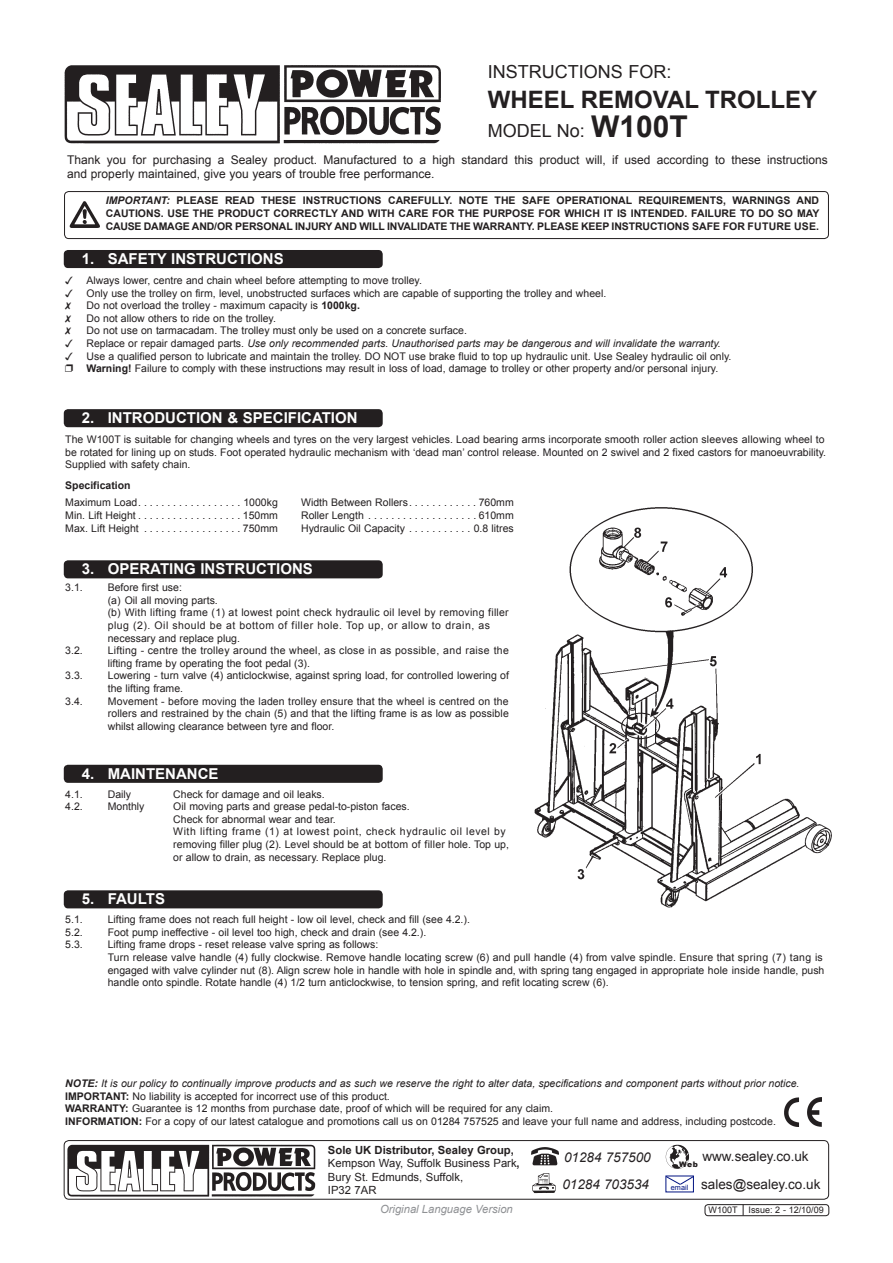
<style>
.page{position:relative;width:893px;height:1263px;background:#fff}
.page>*{position:absolute;margin:0;border:0;box-sizing:border-box;transform-origin:0 0}
.t1{font:700 24px "Arial";color:#231f20}
.t2{font:18px "Arial";color:#231f20}
.Chapter_Header{font:700 15px "Arial";color:#fff}
.t3{font:13.5px "Arial";color:#231f20}
.t4{font:italic 13.5px "Arial";color:#231f20}
.t5{font:12px "Arial";color:#231f20}
.t6{font:11.25px/13.5px "Arial";color:#231f20}
.t7{font:italic 11.25px "Arial";color:#8f9194}
.t8{font:10.5px/12.6px "Arial";color:#231f20}
.t9{font:700 10.5px/12.6px "Arial";letter-spacing:-.005em;color:#231f20;text-align:justify}
.t10{font:italic 10.5px "Arial";color:#231f20}
.t11{font:10.5px/12.6px "Arial";letter-spacing:.025em;color:#231f20}
.t12{font:10.5px/12.6px "Arial";letter-spacing:.02em;color:#231f20}
.t13{font:9px "Arial";color:#231f20}
.t14{font:900 7.65px "Arial";color:#231f20}
.t15{font:7.35px "Arial";color:#001381}
.s1{font-weight:700;font-size:30px}
.s2{font-style:italic}
.s3{font-weight:700}
.s4{font-style:normal}
</style>
<div class="page">
<img style="left:64px;top:65px;width:377px;height:79px">
<div style="left:64px;top:250px;width:319px;height:18px;background:#231f20;border-radius:4px"></div>
<div style="left:64px;top:191px;width:765px;height:48px;border:1px solid #231f20;border-radius:4px"></div>
<img style="left:69px;top:201px;width:31px;height:27px">
<div style="left:64px;top:409px;width:319px;height:18px;background:#231f20;border-radius:4px"></div>
<img style="left:534px;top:507px;width:298px;height:401px">
<div style="left:64px;top:560px;width:319px;height:18px;background:#231f20;border-radius:4px"></div>
<div style="left:64px;top:765px;width:319px;height:18px;background:#231f20;border-radius:4px"></div>
<div style="left:64px;top:890px;width:319px;height:18px;background:#231f20;border-radius:4px"></div>
<div style="left:64px;top:1140px;width:765px;height:59px;border:1px solid #231f20;border-radius:5px"></div>
<img style="left:67px;top:1144px;width:249px;height:52px">
<img style="left:784px;top:1097px;width:38px;height:30px">
<img style="left:532px;top:1173px;width:24px;height:20px">
<img style="left:531px;top:1147px;width:27px;height:19px">
<img style="left:664px;top:1144px;width:26px;height:26px;border-radius:13px">
<svg style="left:665px;top:1175px;width:29px;height:10px"></svg>
<div style="left:705px;top:1204px;width:124px;height:12px;border:1px solid #231f20;border-radius:3px"></div>
<p class="t2" style="left:488px;top:60px;width:185px">Instructions for:</p>
<p class="t1" style="left:488px;top:83px;width:331px">WHEEL REMOVAL TROLLEY</p>
<p class="t2" style="left:488px;top:119px;width:201px">MODEL No: <span class="s1">W100T</span></p>
<p class="t5" style="left:67px;top:152px;width:762px">Thank you for purchasing a Sealey product. Manufactured to a high standard this product will, if used according to these instructions</p>
<p class="t5" style="left:67px;top:166px;width:369px">and properly maintained, give you years of trouble free performance.</p>
<p class="t9" style="left:106px;top:195px;width:715px"><span class="s2">IMPORTANT:</span> PLEASE READ THESE INSTRUCTIONS CAREFULLY. NOTE THE SAFE OPERATIONAL REQUIREMENTS, WARNINGS AND CAUTIONS. USE THE PRODUCT CORRECTLY AND WITH CARE FOR THE PURPOSE FOR WHICH IT IS INTENDED. FAILURE TO DO SO MAY CAUSE DAMAGE AND/OR PERSONAL INJURY AND WILL INVALIDATE THE WARRANTY. PLEASE KEEP INSTRUCTIONS SAFE FOR FUTURE USE.</p>
<p class="Chapter_Header" style="left:82px;top:249px;width:204px">1. SAFETY INSTRUCTIONS</p>
<p class="t8" style="left:87px;top:274px;width:337px">Always lower, centre and chain wheel before attempting to move trolley.</p>
<p class="t8" style="left:87px;top:287px;width:521px">Only use the trolley on firm, level, unobstructed surfaces which are capable of supporting the trolley and wheel.</p>
<p class="t8" style="left:87px;top:299px;width:275px">Do not overload the trolley - maximum capacity is <span class="s3">1000kg.</span></p>
<p class="t8" style="left:87px;top:312px;width:191px">Do not allow others to ride on the trolley.</p>
<p class="t8" style="left:87px;top:324px;width:382px">Do not use on tarmacadam. The trolley must only be used on a concrete surface.</p>
<p class="t10" style="left:87px;top:336px;width:636px"><span class="s4">Replace or repair damaged parts.</span> Use only recommended parts. Unauthorised parts may be dangerous and will invalidate the warranty.</p>
<p class="t8" style="left:87px;top:350px;width:306px">Use a qualified person to lubricate and maintain the trolley. DO NOT</p>
<p class="t8" style="left:409px;top:350px;width:324px">use brake fluid to top up hydraulic unit. Use Sealey hydraulic oil only.</p>
<p class="t8" style="left:87px;top:362px;width:633px"><span class="s3">Warning!</span> Failure to comply with these instructions may result in loss of load, damage to trolley or other property and/or personal injury.</p>
<p class="Chapter_Header" style="left:82px;top:408px;width:277px">2. INTRODUCTION &amp; SPECIFICATION</p>
<p class="t8" style="left:65px;top:433px;width:762px">The W100T is suitable for changing wheels and tyres on the very largest vehicles. Load bearing arms incorporate smooth roller action sleeves allowing wheel to be rotated for lining up on studs. Foot operated hydraulic mechanism with ‘dead man’ control release. Mounted on 2 swivel and 2 fixed castors for manoeuvrability.<br>Supplied with safety chain.</p>
<p class="t8" style="left:65px;top:496px;width:77px">Maximum Load ..................</p>
<p class="t8" style="left:243px;top:496px;width:36px">1000kg</p>
<p class="t8" style="left:65px;top:509px;width:77px">Min. Lift Height .................</p>
<p class="t8" style="left:243px;top:509px;width:37px">150mm</p>
<p class="t8" style="left:65px;top:522px;width:78px">Max. Lift Height .................</p>
<p class="t8" style="left:243px;top:522px;width:37px">750mm</p>
<p class="t9" style="left:65px;top:479px;width:67px">Specification</p>
<p class="t8" style="left:301px;top:496px;width:112px">Width Between Rollers ...........</p>
<p class="t8" style="left:479px;top:496px;width:37px">760mm</p>
<p class="t8" style="left:301px;top:509px;width:67px">Roller Length ...................</p>
<p class="t8" style="left:479px;top:509px;width:37px">610mm</p>
<p class="t8" style="left:301px;top:522px;width:108px">Hydraulic Oil Capacity ............</p>
<p class="t8" style="left:474px;top:522px;width:41px">0.8 litres</p>
<p class="Chapter_Header" style="left:82px;top:559px;width:49px">3. Operating</p>
<p class="Chapter_Header" style="left:200px;top:559px;width:15px">Instructions</p>
<p class="t8" style="left:65px;top:581px;width:19px">3.1.</p>
<p class="t8" style="left:108px;top:581px;width:76px">Before first use:</p>
<p class="t8" style="left:108px;top:594px;width:112px">(a) Oil all moving parts.</p>
<p class="t11" style="left:108px;top:606px;width:403px">(b) With lifting frame (1) at lowest point check hydraulic oil level by removing filler plug (2). Oil should be at bottom of filler hole. Top up, or allow to drain, as necessary and replace plug.</p>
<p class="t8" style="left:65px;top:644px;width:19px">3.2.</p>
<p class="t12" style="left:108px;top:644px;width:402px">Lifting - centre the trolley around the wheel, as close in as possible, and raise the lifting frame by operating the foot pedal (3).</p>
<p class="t8" style="left:65px;top:669px;width:19px">3.3.</p>
<p class="t8" style="left:108px;top:669px;width:403px">Lowering - turn valve (4) anticlockwise, against spring load, for controlled lowering of the lifting frame.</p>
<p class="t8" style="left:65px;top:695px;width:19px">3.4.</p>
<p class="t8" style="left:108px;top:695px;width:403px;text-align:justify">Movement - before moving the laden trolley ensure that the wheel is centred on the rollers and restrained by the chain (5) and that the lifting frame is as low as possible whilst allowing clearance between tyre and floor.</p>
<p class="Chapter_Header" style="left:82px;top:763px;width:138px">4. MAINTENANCE</p>
<p class="t8" style="left:65px;top:788px;width:19px">4.1.</p>
<p class="t8" style="left:108px;top:788px;width:49px">Daily C</p>
<p class="t8" style="left:181px;top:788px;width:145px">heck for damage and oil leaks.</p>
<p class="t8" style="left:65px;top:800px;width:19px">4.2.</p>
<p class="t8" style="left:108px;top:800px;width:56px">Monthly O</p>
<p class="t8" style="left:181px;top:800px;width:230px">il moving parts and grease pedal-to-piston faces.</p>
<p class="t8" style="left:65px;top:813px;width:30px">C</p>
<p class="t8" style="left:181px;top:813px;width:156px">heck for abnormal wear and tear.</p>
<p class="t8" style="left:173px;top:825px;width:337px">With lifting frame (1) at lowest point, check hydraulic oil level by removing filler plug (2). Level should be at bottom of filler hole. Top up, or allow to drain, as necessary. Replace plug.</p>
<p class="Chapter_Header" style="left:82px;top:889px;width:85px">5. FAULTS</p>
<p class="t8" style="left:65px;top:913px;width:19px">5.1.</p>
<p class="t8" style="left:108px;top:913px;width:364px">Lifting frame does not reach full height - low oil level, check and fill (see 4.2.).</p>
<p class="t8" style="left:65px;top:926px;width:34px">5.2. F</p>
<p class="t8" style="left:114px;top:926px;width:314px">oot pump ineffective - oil level too high, check and drain (see 4.2.).</p>
<p class="t8" style="left:65px;top:938px;width:19px">5.3.</p>
<p class="t8" style="left:108px;top:938px;width:272px">Lifting frame drops - reset release valve spring as follows:</p>
<p class="t8" style="left:108px;top:951px;width:718px">Turn release valve handle (4) fully clockwise. Remove handle locating screw (6) and pull handle (4) from valve spindle. Ensure that spring (7) tang is engaged with valve cylinder nut (8). Align screw hole in handle with hole in spindle and, with spring tang engaged in appropriate hole inside handle, push handle onto spindle. Rotate handle (4) 1/2 turn anticlockwise, to tension spring, and refit locating screw (6).</p>
<p class="t10" style="left:65px;top:1077px;width:736px"><span class="s3">NOTE:</span> It is our policy to continually improve products and as such we reserve the right to alter data, specifications and component parts without prior notice.</p>
<p class="t8" style="left:65px;top:1090px;width:326px"><span class="s3">IMPORTANT:</span> No liability is accepted for incorrect use of this product.</p>
<p class="t8" style="left:65px;top:1102px;width:489px"><span class="s3">WARRANTY:</span> Guarantee is 12 months from purchase date, proof of which will be required for any claim.</p>
<p class="t8" style="left:65px;top:1115px;width:712px"><span class="s3">INFORMATION:</span> For a copy of our latest catalogue and promotions call us on 01284 757525 and leave your full name and address, including postcode.</p>
<p class="t4" style="left:564px;top:1148px;width:88px">01284 757500</p>
<p class="t4" style="left:562px;top:1176px;width:88px">01284 703534</p>
<p class="t3" style="left:701px;top:1175px;width:121px">sales@sealey.co.uk</p>
<p class="t6" style="left:328px;top:1143px;width:193px"><span class="s3">Sole UK Distributor, Sealey Group,<br></span>Kempson Way, Suffolk Business Park<span class="s3">,<br></span>Bury St. Edmunds, Suffolk,</p>
<p class="t6" style="left:328px;top:1183px;width:49px">IP32 7AR</p>
<p class="t3" style="left:702px;top:1147px;width:108px">www.sealey.co.uk</p>
<p class="t14" style="left:679px;top:1158px;width:20px">Web</p>
<p class="t15" style="left:671px;top:1183px;width:19px">email</p>
<p class="t7" style="left:380px;top:1201px;width:134px">Original Language Version</p>
<p class="t13" style="left:709px;top:1204px;width:117px">W100T Issue: 2 - 12/10/09</p>
</div>
